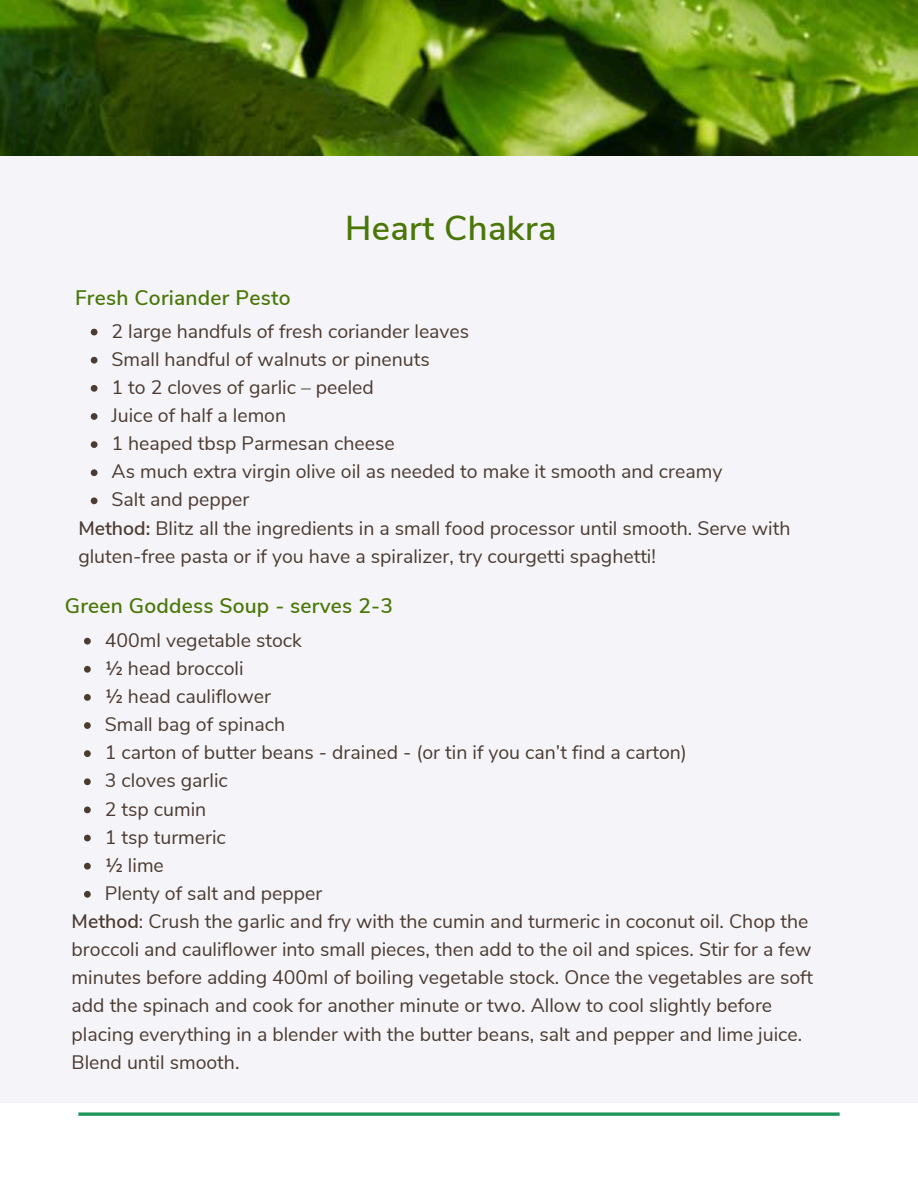
<style>
.page{position:relative;width:918px;height:1188px;background:#fff}
.page>*{position:absolute;margin:0;border:0;box-sizing:border-box;transform-origin:0 0}
.t1{font:600 34.5px "Nunito Sans";letter-spacing:.01em;color:#4a7707}
.t2{font:600 21px "Nunito Sans";letter-spacing:.01em;color:#4a7707}
.t3{font:19.5px/28.2px "Nunito Sans";color:#4b3b31}
.s1{font-weight:600}
</style>
<div class="page">
<svg style="left:78px;top:1112px;width:762px;height:4px;background:#3fa675"></svg>
<div style="left:0;top:155px;width:918px;height:948px;background:#f5f5f9"></div>
<img style="left:0;top:0;width:918px;height:155px">
<svg style="left:91px;top:329px;width:7px;height:6px"></svg>
<svg style="left:91px;top:357px;width:7px;height:7px"></svg>
<svg style="left:91px;top:385px;width:7px;height:7px"></svg>
<svg style="left:91px;top:413px;width:7px;height:7px"></svg>
<svg style="left:91px;top:441px;width:7px;height:7px"></svg>
<svg style="left:91px;top:469px;width:7px;height:7px"></svg>
<svg style="left:91px;top:497px;width:7px;height:7px"></svg>
<svg style="left:84px;top:638px;width:7px;height:7px"></svg>
<svg style="left:84px;top:666px;width:7px;height:7px"></svg>
<svg style="left:84px;top:694px;width:7px;height:7px"></svg>
<svg style="left:84px;top:722px;width:7px;height:7px"></svg>
<svg style="left:84px;top:750px;width:7px;height:7px"></svg>
<svg style="left:84px;top:778px;width:7px;height:7px"></svg>
<svg style="left:84px;top:807px;width:7px;height:6px"></svg>
<svg style="left:84px;top:835px;width:7px;height:6px"></svg>
<svg style="left:84px;top:863px;width:7px;height:7px"></svg>
<svg style="left:84px;top:891px;width:7px;height:7px"></svg>
<p class="t2" style="left:75px;top:284px;width:217px">Fresh Coriander Pesto</p>
<h1 class="t1" style="left:345px;top:205px;width:213px">Heart Chakra</h1>
<h2 class="t3" style="left:112px;top:317px;width:359px">2 large handfuls of fresh coriander leaves</h2>
<p class="t3" style="left:112px;top:345px;width:320px">Small handful of walnuts or pinenuts</p>
<p class="t3" style="left:112px;top:373px;width:264px">1 to 2 cloves of garlic – peeled</p>
<p class="t3" style="left:112px;top:402px;width:176px">Juice of half a lemon</p>
<p class="t3" style="left:112px;top:430px;width:285px">1 heaped tbsp Parmesan cheese</p>
<p class="t3" style="left:112px;top:458px;width:612px">As much extra virgin olive oil as needed to make it smooth and creamy</p>
<p class="t3" style="left:112px;top:486px;width:139px">Salt and pepper</p>
<p class="t3" style="left:78px;top:514px;width:714px"><span class="s1">Method:</span> Blitz all the ingredients in a small food processor until smooth. Serve with gluten-free pasta or if you have a spiralizer, try courgetti spaghetti!</p>
<p class="t2" style="left:65px;top:592px;width:330px">Green Goddess Soup - serves 2-3</p>
<h2 class="t3" style="left:105px;top:626px;width:199px">400ml vegetable stock</h2>
<p class="t3" style="left:105px;top:654px;width:140px">½ head broccoli</p>
<p class="t3" style="left:105px;top:683px;width:168px">½ head cauliflower</p>
<p class="t3" style="left:105px;top:711px;width:182px">Small bag of spinach</p>
<p class="t3" style="left:105px;top:739px;width:584px">1 carton of butter beans - drained - (or tin if you can’t find a carton)</p>
<p class="t3" style="left:105px;top:767px;width:125px">3 cloves garlic</p>
<p class="t3" style="left:105px;top:795px;width:103px">2 tsp cumin</p>
<p class="t3" style="left:105px;top:823px;width:123px">1 tsp turmeric</p>
<p class="t3" style="left:105px;top:851px;width:61px">½ lime</p>
<p class="t3" style="left:105px;top:879px;width:219px">Plenty of salt and pepper</p>
<p class="t3" style="left:72px;top:908px;width:743px"><span class="s1">Method</span>: Crush the garlic and fry with the cumin and turmeric in coconut oil. Chop the broccoli and cauliflower into small pieces, then add to the oil and spices. Stir for a few minutes before adding 400ml of boiling vegetable stock. Once the vegetables are soft add the spinach and cook for another minute or two. Allow to cool slightly before placing everything in a blender with the butter beans, salt and pepper and lime juice.<br>Blend until smooth.</p>
</div>
